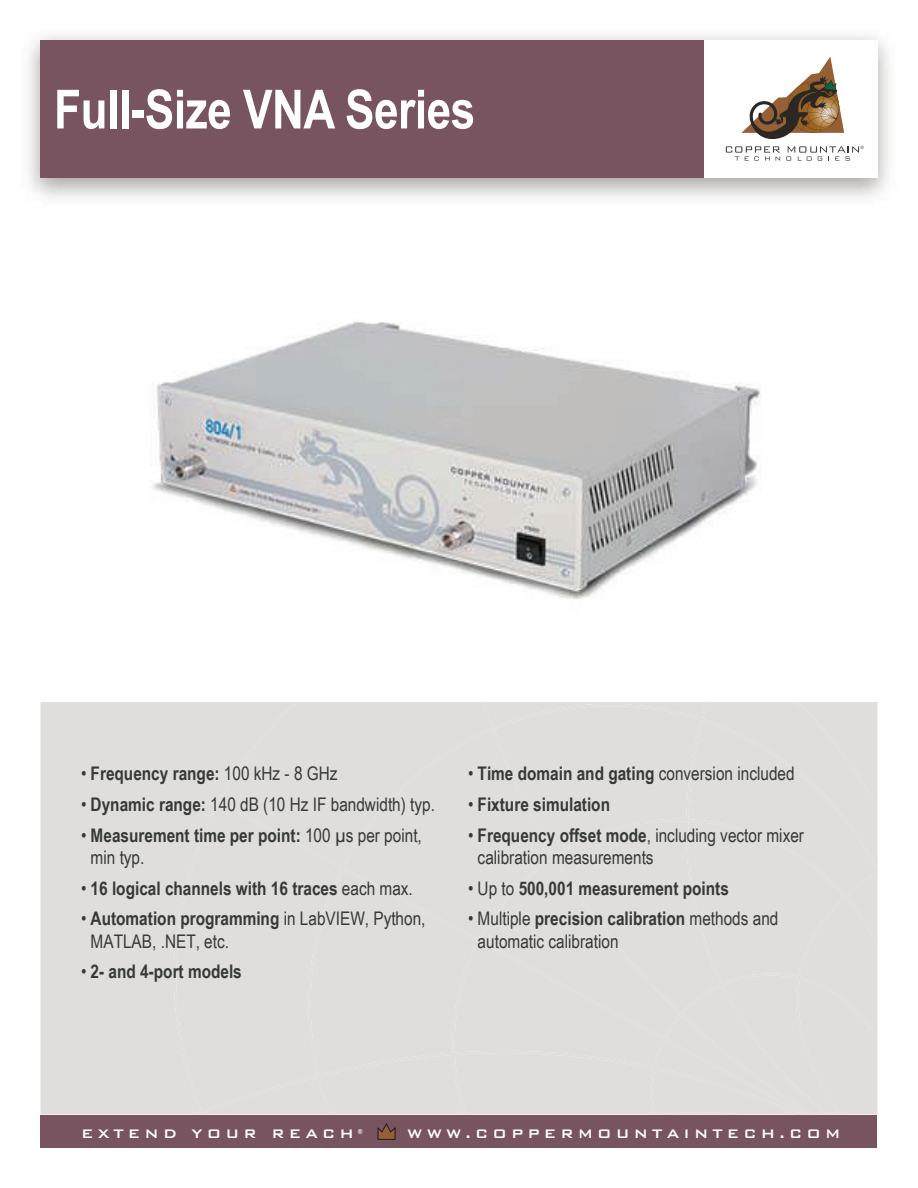
<style>
.page{position:relative;width:918px;height:1188px;background:#fff}
.page>*{position:absolute;margin:0;border:0;box-sizing:border-box;transform-origin:0 0}
.t1{font:700 54px "Arial Narrow";letter-spacing:-.01em;color:#fff}
.t2{font:18.75px/22.5px "Arial Narrow";color:#363935}
.t3{font:700 18.75px/22.5px "Arial Narrow";color:#363935}
.t4{font:500 16.5px "Bank Gothic";letter-spacing:.25em;color:#fff}
.t5{font:700 7.05px "Arial Narrow";color:#fff}
.s1{font-weight:400}
.s2{font-weight:700}
</style>
<div class="page">
<div style="left:40px;top:702px;width:134px;height:413px;background:#dfdedd"></div>
<div style="left:40px;top:40px;width:664px;height:138px;background:#785360"></div>
<svg style="left:726px;top:57px;width:138px;height:104px"></svg>
<div style="left:174px;top:702px;width:704px;height:413px;background:#dfdedd"></div>
<div style="left:40px;top:1115px;width:838px;height:33px;background:#785360"></div>
<svg style="left:378px;top:1123px;width:18px;height:17px"></svg>
<img style="left:151px;top:322px;width:610px;height:277px">
<h1 class="t1" style="left:54px;top:69px;width:423px">Full-Size VNA Series</h1>
<p class="t3" style="left:81px;top:762px;width:258px"><span class="s1">•</span> Frequency range: <span class="s1">100 kHz - 8 GHz</span></p>
<p class="t2" style="left:81px;top:792px;width:356px">• <span class="s2">Dynamic range:</span> 140 dB (10 Hz IF bandwidth) typ.</p>
<p class="t3" style="left:91px;top:823px;width:333px;text-indent:-10px"><span class="s1">•</span> Measurement time per point: <span class="s1">100 µs per point, min typ.</span></p>
<p class="t3" style="left:81px;top:876px;width:333px"><span class="s1">•</span> 16 logical channels with 16 traces <span class="s1">each max.</span></p>
<p class="t2" style="left:91px;top:907px;width:336px;text-indent:-10px">• <span class="s2">Automation programming</span> in LabVIEW, Python,<br>MATLAB, .NET, etc.</p>
<p class="t3" style="left:81px;top:960px;width:162px"><span class="s1">•</span> 2- and 4-port models</p>
<p class="t2" style="left:468px;top:762px;width:328px">• <span class="s2">Time domain and gating</span> conversion included</p>
<p class="t3" style="left:468px;top:792px;width:144px"><span class="s1">•</span> Fixture simulation</p>
<p class="t2" style="left:478px;top:823px;width:328px;text-indent:-10px">• <span class="s2">Frequency offset mode</span>, including vector mixer calibration measurements</p>
<p class="t3" style="left:468px;top:876px;width:262px"><span class="s1">• Up to</span> 500,001 measurement points</p>
<p class="t2" style="left:478px;top:907px;width:302px;text-indent:-10px">• Multiple <span class="s2">precision calibration</span> methods and automatic calibration</p>
<p class="t4" style="left:81px;top:1121px;width:275px">EXTEND YOUR REACH</p>
<p class="t5" style="left:358px;top:1126px;width:6px">®</p>
<p class="t4" style="left:407px;top:1121px;width:435px">WWW.COPPERMOUNTAINTECH.COM</p>
</div>
